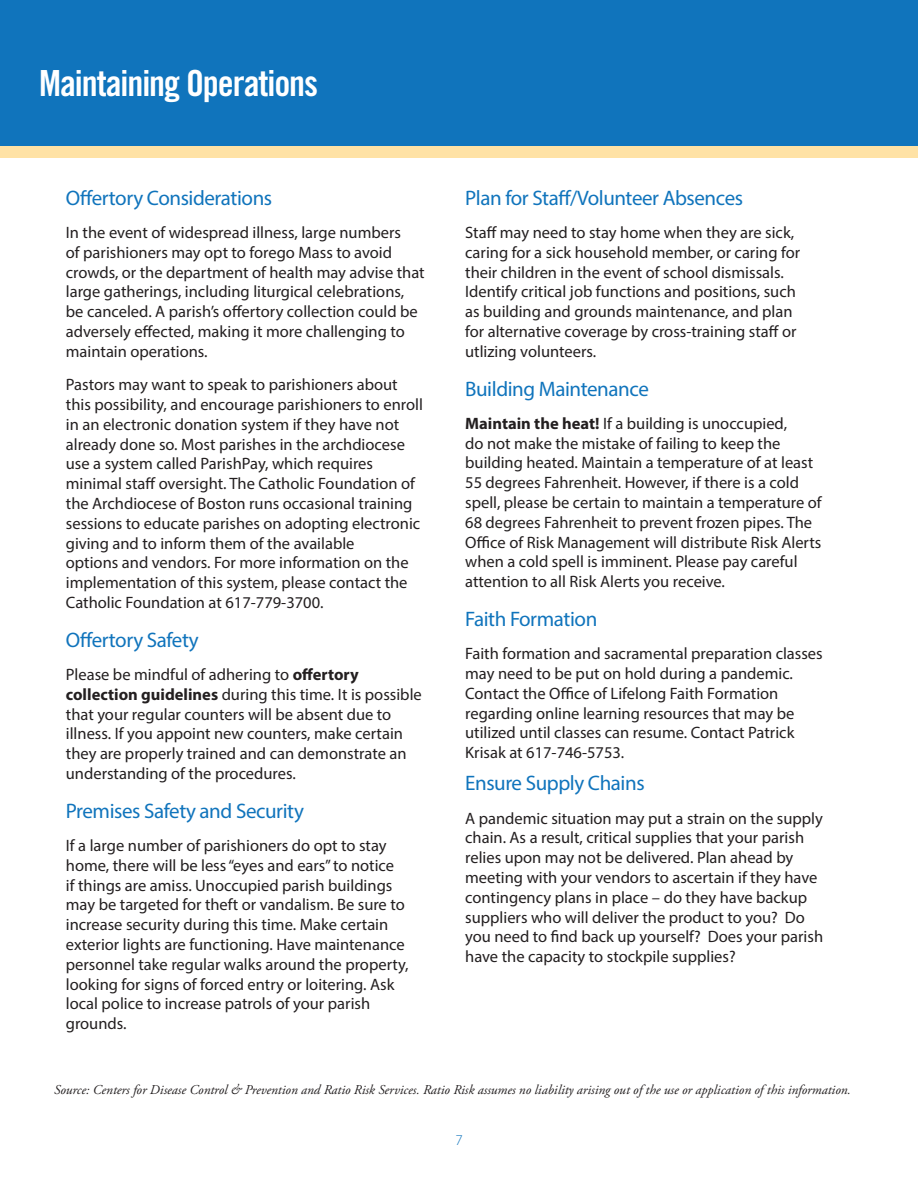
<style>
.page{position:relative;width:918px;height:1188px;background:#fff}
.page>*{position:absolute;margin:0;border:0;box-sizing:border-box;transform-origin:0 0}
.t1{font:36px "Trade Gothic Bold Cond Twenty";letter-spacing:-.03em;color:#fff}
.t2{font:21px "Myriad Pro";letter-spacing:-.02em;color:#1074bc}
.t3{font:16.5px/19.8px "Myriad Pro";color:#231f20}
.t4{font:300 15px "Myriad Pro";color:#1074bc}
.t5{font:italic 13.5px "Adobe Garamond Pro";color:#231f20}
.s1{font-weight:700}
</style>
<div class="page">
<div style="left:0;top:0;width:918px;height:147px;background:#1074bc"></div>
<div style="left:0;top:146px;width:918px;height:11px;background:#ffe2a5"></div>
<p class="t1" style="left:39px;top:61px;width:281px">Maintaining Operations</p>
<p class="t2" style="left:66px;top:185px;width:208px">Offertory Considerations</p>
<p class="t3" style="left:66px;top:222px;width:360px">In the event of widespread illness, large numbers<br>of parishioners may opt to forego Mass to avoid crowds, or the department of health may advise that large gatherings, including liturgical celebrations, be canceled. A parish’s offertory collection could be adversely effected, making it more challenging to maintain operations.</p>
<p class="t3" style="left:66px;top:374px;width:359px">Pastors may want to speak to parishioners about this possibility, and encourage parishioners to enroll in an electronic donation system if they have not already done so. Most parishes in the archdiocese use a system called ParishPay, which requires minimal staff oversight. The Catholic Foundation of the Archdiocese of Boston runs occasional training sessions to educate parishes on adopting electronic giving and to inform them of the available<br>options and vendors. For more information on the implementation of this system, please contact the Catholic Foundation at 617-779-3700.</p>
<p class="t2" style="left:66px;top:627px;width:134px">Offertory Safety</p>
<p class="t3" style="left:66px;top:664px;width:357px">Please be mindful of adhering to <span class="s1">offertory collection guidelines</span> during this time. It is possible that your regular counters will be absent due to illness. If you appoint new counters, make certain they are properly trained and can demonstrate an understanding of the procedures.</p>
<p class="t2" style="left:66px;top:798px;width:240px">Premises Safety and Security</p>
<p class="t3" style="left:66px;top:835px;width:344px">If a large number of parishioners do opt to stay home, there will be less “eyes and ears” to notice<br>if things are amiss. Unoccupied parish buildings may be targeted for theft or vandalism. Be sure to increase security during this time. Make certain exterior lights are functioning. Have maintenance personnel take regular walks around the property, looking for signs of forced entry or loitering. Ask local police to increase patrols of your parish grounds.</p>
<p class="t2" style="left:465px;top:185px;width:279px">Plan for Staff/Volunteer Absences</p>
<p class="t3" style="left:465px;top:222px;width:337px">Staff may need to stay home when they are sick, caring for a sick household member, or caring for their children in the event of school dismissals.<br>Identify critical job functions and positions, such as building and grounds maintenance, and plan for alternative coverage by cross-training staff or utlizing volunteers.</p>
<p class="t2" style="left:465px;top:376px;width:185px">Building Maintenance</p>
<p class="t3" style="left:465px;top:413px;width:358px"><span class="s1">Maintain the heat!</span> If a building is unoccupied,<br>do not make the mistake of failing to keep the building heated. Maintain a temperature of at least 55 degrees Fahrenheit. However, if there is a cold spell, please be certain to maintain a temperature of 68 degrees Fahrenheit to prevent frozen pipes. The Office of Risk Management will distribute Risk Alerts when a cold spell is imminent. Please pay careful attention to all Risk Alerts you receive.</p>
<p class="t2" style="left:465px;top:606px;width:134px">Faith Formation</p>
<p class="t3" style="left:465px;top:644px;width:359px">Faith formation and sacramental preparation classes may need to be put on hold during a pandemic.<br>Contact the Office of Lifelong Faith Formation regarding online learning resources that may be utilized until classes can resume. Contact Patrick Krisak at 617-746-5753.</p>
<p class="t2" style="left:465px;top:770px;width:181px">Ensure Supply Chains</p>
<p class="t3" style="left:465px;top:808px;width:359px">A pandemic situation may put a strain on the supply chain. As a result, critical supplies that your parish relies upon may not be delivered. Plan ahead by meeting with your vendors to ascertain if they have contingency plans in place – do they have backup suppliers who will deliver the product to you? Do you need to find back up yourself? Does your parish have the capacity to stockpile supplies?</p>
<p class="t5" style="left:54px;top:1081px;width:799px">Source: Centers for Disease Control &amp; Prevention and Ratio Risk Services. Ratio Risk assumes no liability arising out of the use or application of this information.</p>
<p class="t4" style="left:455px;top:1131px;width:9px">7</p>
</div>
